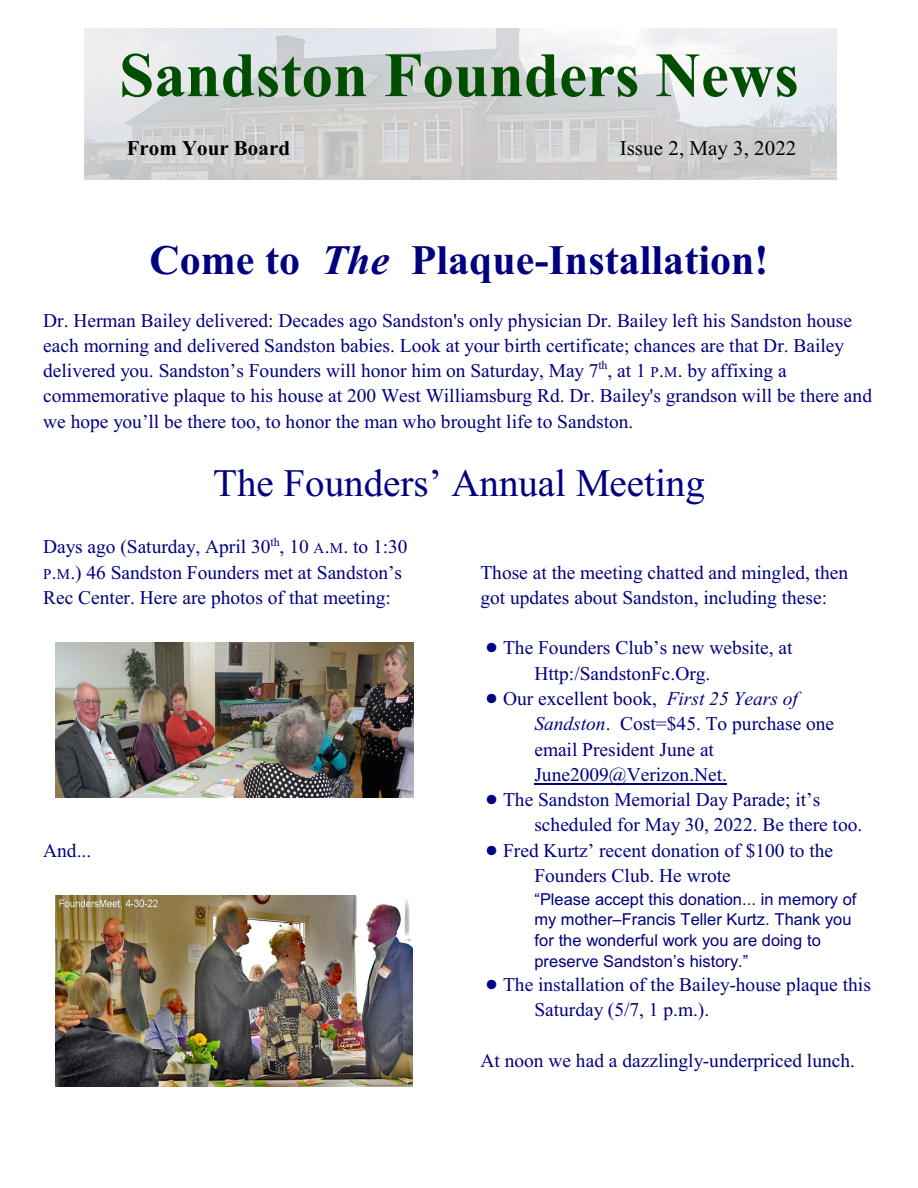
<style>
.page{position:relative;width:918px;height:1188px;background:#fff}
.page>*{position:absolute;margin:0;border:0;box-sizing:border-box;transform-origin:0 0}
.t1{font:700 63px "Times New Roman";color:#004f00}
.t2{font:700 42px "Times New Roman";color:#000080}
.t3{font:39px "Times New Roman";color:#000080}
.t4{font:21px "Times New Roman";letter-spacing:.005em;color:#000}
.t5{font:700 21px "Times New Roman";color:#000}
.t6{font:19.5px/25.3px "Times New Roman";color:#000080}
.t7{font:16.5px/21px "Arial";color:#000080}
.s1{font-style:italic}
.s2{font-size:15px}
</style>
<div class="page">
<img style="left:55px;top:643px;width:358px;height:154px">
<img style="left:55px;top:896px;width:358px;height:191px">
<img style="left:84px;top:28px;width:753px;height:152px">
<hr style="left:534px;top:784px;width:193px;height:1px;background:#000080">
<h1 class="t1" style="left:119px;top:53px;width:681px">Sandston Founders News</h1>
<p class="t5" style="left:127px;top:140px;width:165px">From Your Board</p>
<p class="t4" style="left:620px;top:140px;width:178px">Issue 2, May 3, 2022</p>
<h2 class="t2" style="left:149px;top:245px;width:621px">Come to <span class="s1">The</span> Plaque-Installation!</h2>
<p class="t6" style="left:43px;top:309px;width:830px">Dr. Herman Bailey delivered: Decades ago Sandston's only physician Dr. Bailey left his Sandston house each morning and delivered Sandston babies. Look at your birth certificate; chances are that Dr. Bailey delivered you. Sandston’s Founders will honor him on Saturday, May 7<sup>th</sup>, at 1 <span class="s2">P</span>.<span class="s2">M</span>. by affixing a commemorative plaque to his house at 200 West Williamsburg Rd. Dr. Bailey's grandson will be there and we hope you’ll be there too, to honor the man who brought life to Sandston.</p>
<h3 class="t3" style="left:213px;top:469px;width:493px">The Founders’ Annual Meeting</h3>
<p class="t6" style="left:43px;top:536px;width:366px">Days ago (Saturday, April 30<sup>th</sup>, 10 <span class="s2">A</span>.<span class="s2">M</span>. to 1:30<br><span class="s2">P</span>.<span class="s2">M</span>.) 46 Sandston Founders met at Sandston’s<br>Rec Center. Here are photos of that meeting:</p>
<p class="t6" style="left:480px;top:561px;width:369px">Those at the meeting chatted and mingled, then got updates about Sandston, including these:</p>
<p class="t6" style="left:503px;top:637px;width:291px">The Founders Club’s new website, at</p>
<p class="t6" style="left:534px;top:662px;width:178px">Http:/SandstonFc.Org.</p>
<p class="t6" style="left:503px;top:688px;width:296px">Our excellent book, <span class="s1">First 25 Years of</span></p>
<p class="t6" style="left:534px;top:713px;width:301px"><span class="s1">Sandston</span>. Cost=$45. To purchase one</p>
<p class="t6" style="left:534px;top:738px;width:181px">email President June at</p>
<p class="t6" style="left:534px;top:764px;width:194px">June2009@Verizon.Net.</p>
<p class="t6" style="left:503px;top:789px;width:319px">The Sandston Memorial Day Parade; it’s</p>
<p class="t6" style="left:534px;top:814px;width:329px">scheduled for May 30, 2022. Be there too.</p>
<p class="t6" style="left:503px;top:839px;width:332px">Fred Kurtz’ recent donation of $100 to the</p>
<p class="t6" style="left:534px;top:865px;width:198px">Founders Club. He wrote</p>
<p class="t7" style="left:534px;top:890px;width:324px">“Please accept this donation... in memory of my mother–Francis Teller Kurtz. Thank you for the wonderful work you are doing to preserve Sandston’s history.”</p>
<p class="t6" style="left:534px;top:974px;width:338px;text-indent:-31px">The installation of the Bailey-house plaque this<br>Saturday (5/7, 1 p.m.).</p>
<p class="t6" style="left:480px;top:1050px;width:376px">At noon we had a dazzlingly-underpriced lunch.</p>
<p class="t6" style="left:43px;top:839px;width:50px">And...</p>
</div>
